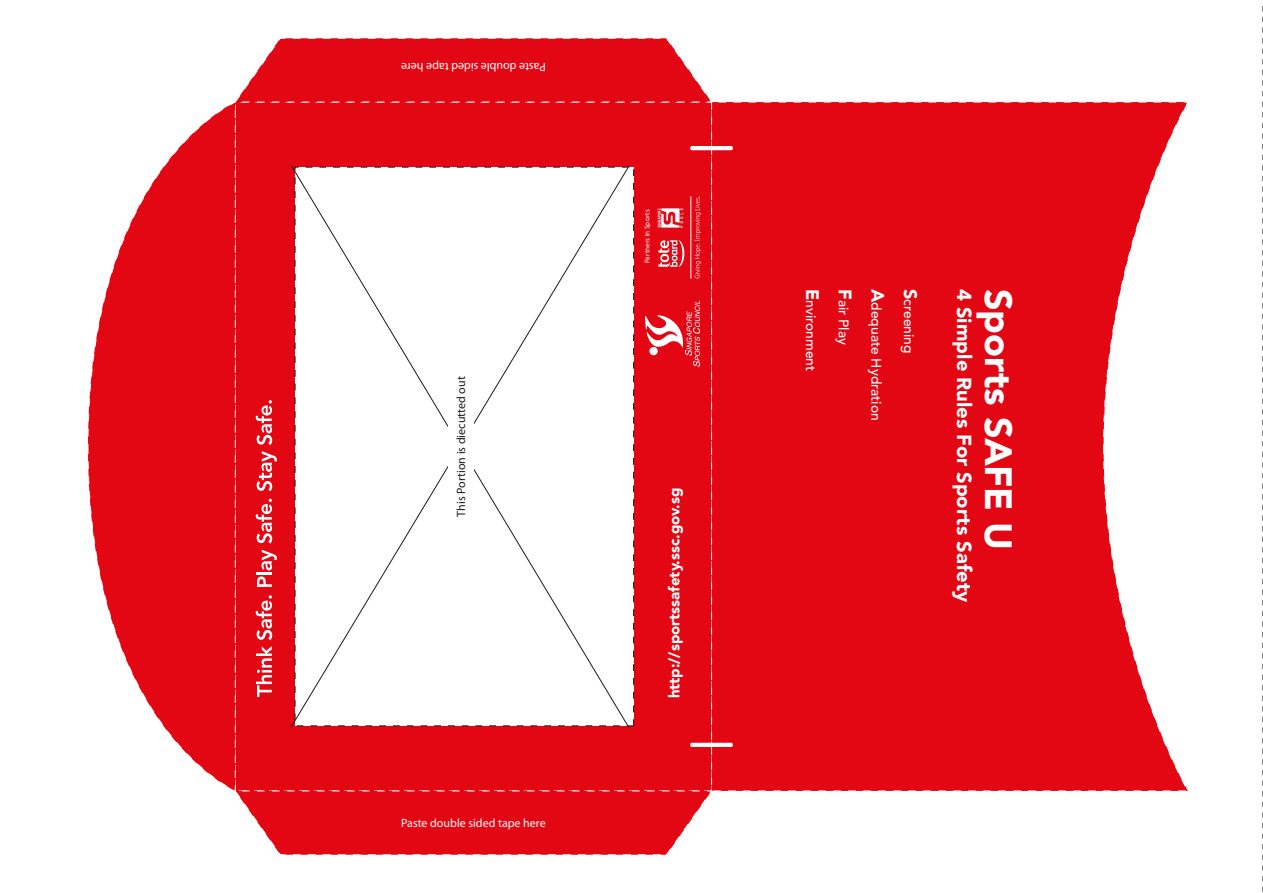
<style>
.page{position:relative;width:1263px;height:893px;background:#fff}
.page>*{position:absolute;margin:0;border:0;box-sizing:border-box;transform-origin:0 0}
.t1{font:900 37.65px "Avenir";letter-spacing:-.005em;color:#fff}
.t2{font:900 20.1px "Avenir";letter-spacing:.005em;color:#fff}
.t3{font:900 15px "Avenir";color:#fff}
.t4{font:500 13.8px "Avenir";color:#fff}
.t5{font:12px "Myriad Pro";color:#fff}
.t6{font:12px "Myriad Pro";color:#1d1d1b}
.t7{font:7.05px "Myriad Pro";letter-spacing:.02em;color:#fff}
.s1{font-weight:900;font-size:18px}
</style>
<div class="page">
<div style="left:235px;top:102px;width:476px;height:689px;background:#e30613"></div>
<svg style="left:711px;top:102px;width:477px;height:689px;background:#e6242f"></svg>
<svg style="left:88px;top:102px;width:148px;height:689px"></svg>
<svg style="left:235px;top:790px;width:477px;height:65px;background:#e6222d"></svg>
<svg style="left:235px;top:38px;width:476px;height:64px;background:#e5202c"></svg>
<div style="left:290px;top:165px;width:340px;height:563px;background:#fff"></div>
<div style="left:448px;top:391px;width:25px;height:111px;background:#fff"></div>
<svg style="left:645px;top:301px;width:55px;height:66px"></svg>
<svg style="left:658px;top:208px;width:25px;height:20px"></svg>
<svg style="left:658px;top:240px;width:26px;height:27px"></svg>
<hr style="left:691px;top:196px;width:1px;height:83px;background:#fff">
<svg style="left:695px;top:196px;width:6px;height:82px"></svg>
<svg style="left:256px;top:646px;width:16px;height:51px"></svg>
<svg style="left:256px;top:595px;width:16px;height:45px"></svg>
<svg style="left:257px;top:576px;width:15px;height:11px"></svg>
<hr style="left:256px;top:572px;width:16px;height:3px;background:#fff">
<svg style="left:262px;top:550px;width:15px;height:20px"></svg>
<svg style="left:256px;top:499px;width:16px;height:45px"></svg>
<svg style="left:257px;top:451px;width:20px;height:40px"></svg>
<svg style="left:256px;top:400px;width:16px;height:45px"></svg>
<hr style="left:690px;top:743px;width:43px;height:4px;background:#fff;border-radius:2px">
<hr style="left:690px;top:146px;width:43px;height:4px;background:#fff;border-radius:2px">
<svg style="left:1262px;top:6px;width:1px;height:886px"></svg>
<p class="t5" style="left:546px;top:74px;width:146px;rotate:-180deg">Paste double sided tape here</p>
<p class="t6" style="left:454px;top:517px;width:142px;rotate:-90deg">This Portion is diecutted out</p>
<p class="t5" style="left:401px;top:815px;width:146px">Paste double sided tape here</p>
<p class="t7" style="left:643px;top:263px;width:55px;rotate:-90deg">Partners in Sports</p>
<p class="t3" style="left:665px;top:698px;width:212px;rotate:-90deg">http://sportssafety.ssc.gov.sg</p>
<p class="t4" style="left:884px;top:289px;width:133px;rotate:90deg"><span class="s1">A</span>dequate Hydration</p>
<p class="t4" style="left:917px;top:289px;width:66px;rotate:90deg"><span class="s1">S</span>creening</p>
<p class="t4" style="left:819px;top:289px;width:84px;rotate:90deg"><span class="s1">E</span>nvironment</p>
<h2 class="t2" style="left:976px;top:289px;width:315px;rotate:90deg">4 Simple Rules For Sports Safety</h2>
<h1 class="t1" style="left:1021px;top:289px;width:263px;rotate:90deg">Sports SAFE U</h1>
<p class="t4" style="left:851px;top:289px;width:57px;rotate:90deg"><span class="s1">F</span>air Play</p>
</div>
